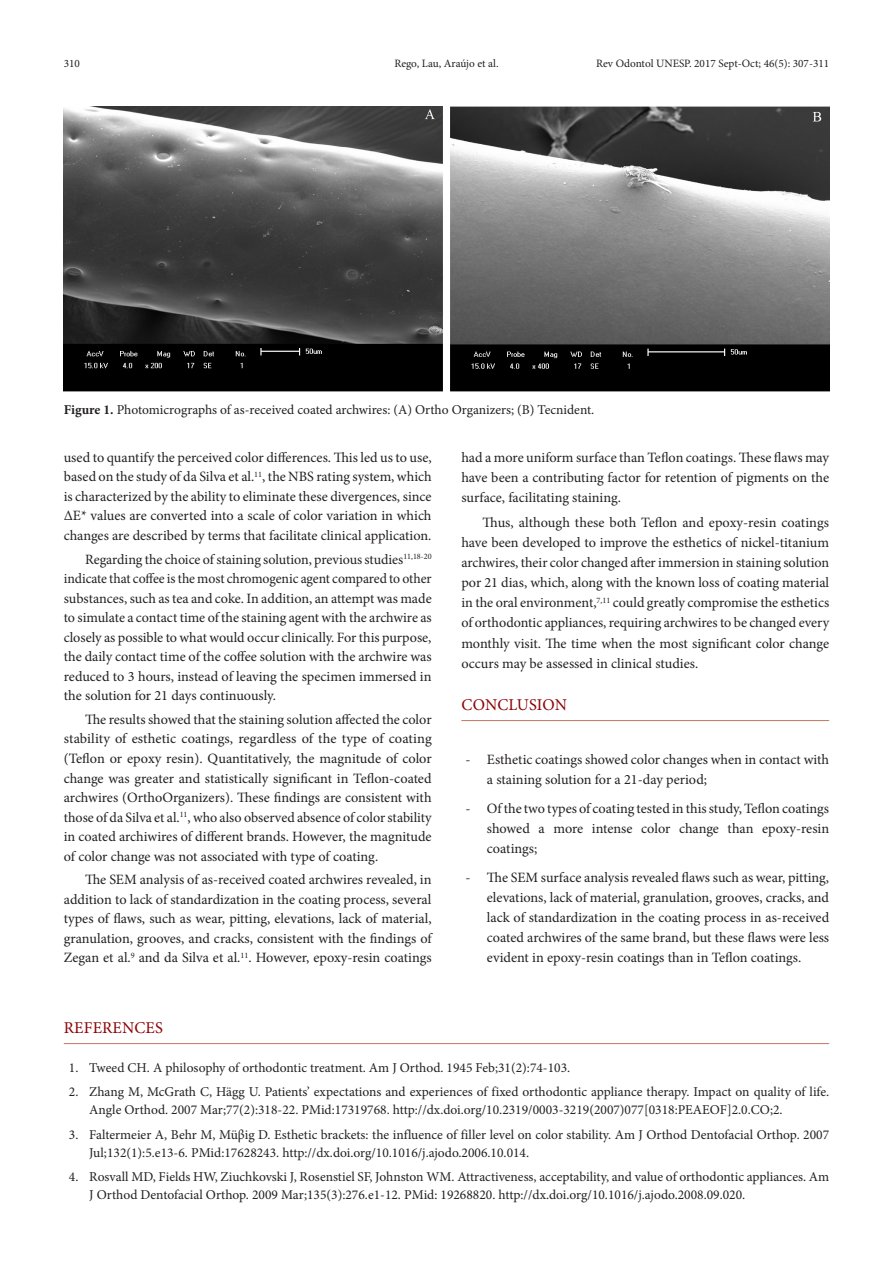
<style>
.page{position:relative;width:893px;height:1263px;background:#fff}
.page>*{position:absolute;margin:0;border:0;box-sizing:border-box;transform-origin:0 0}
.t1{font:16.5px "Minion Pro";letter-spacing:.01em;color:#8b0205}
.Paragraph{font:14.25px/19.5px "Minion Pro";color:#231f20;text-align:justify}
.BulletList1{font:14.25px/20.1px "Minion Pro";color:#231f20;text-align:justify}
.Reference{font:13.5px/18px "Minion Pro";color:#231f20}
.FigureCaption{font:13.5px "Minion Pro";color:#231f20}
.t2{font:11.25px "Minion Pro";color:#231f20}
.s1{font-weight:700}
</style>
<div class="page">
<hr style="left:461px;top:720px;width:368px;height:1px;background:#c27760">
<img style="left:64px;top:106px;width:765px;height:285px">
<hr style="left:64px;top:1043px;width:765px;height:1px;background:#c27760">
<p class="t2" style="left:64px;top:56px;width:18px">310</p>
<p class="t2" style="left:394px;top:56px;width:106px">Rego, Lau, Araújo et al.</p>
<p class="t2" style="left:596px;top:56px;width:235px">Rev Odontol UNESP. 2017 Sept-Oct; 46(5): 307-311</p>
<p class="FigureCaption" style="left:64px;top:400px;width:532px"><span class="s1">Figure 1.</span> Photomicrographs of as-received coated archwires: (A) Ortho Organizers; (B) Tecnident.</p>
<p class="Paragraph" style="left:64px;top:448px;width:369px">used to quantify the perceived color differences. This led us to use, based on the study of da Silva et al.<sup>11</sup>, the NBS rating system, which is characterized by the ability to eliminate these divergences, since ∆E* values are converted into a scale of color variation in which changes are described by terms that facilitate clinical application.</p>
<p class="Paragraph" style="left:64px;top:549px;width:369px;text-indent:21px">Regarding the choice of staining solution, previous studies<sup>11,18-20 </sup>indicate that coffee is the most chromogenic agent compared to other substances, such as tea and coke. In addition, an attempt was made to simulate a contact time of the staining agent with the archwire as closely as possible to what would occur clinically. For this purpose, the daily contact time of the coffee solution with the archwire was reduced to 3 hours, instead of leaving the specimen immersed in the solution for 21 days continuously.</p>
<p class="Paragraph" style="left:64px;top:710px;width:369px;text-indent:21px">The results showed that the staining solution affected the color stability of esthetic coatings, regardless of the type of coating (Teflon or epoxy resin). Quantitatively, the magnitude of color change was greater and statistically significant in Teflon-coated archwires (OrthoOrganizers). These findings are consistent with those of da Silva et al.<sup>11</sup>, who also observed absence of color stability in coated archiwires of different brands. However, the magnitude of color change was not associated with type of coating.</p>
<p class="Paragraph" style="left:64px;top:870px;width:369px;text-indent:21px">The SEM analysis of as-received coated archwires revealed, in addition to lack of standardization in the coating process, several types of flaws, such as wear, pitting, elevations, lack of material, granulation, grooves, and cracks, consistent with the findings of Zegan et al.<sup>9</sup> and da Silva et al.<sup>11</sup>. However, epoxy-resin coatings</p>
<p class="Paragraph" style="left:461px;top:447px;width:369px;line-height:20.1px">had a more uniform surface than Teflon coatings. These flaws may have been a contributing factor for retention of pigments on the surface, facilitating staining.</p>
<p class="Paragraph" style="left:461px;top:512px;width:369px;line-height:20.1px;text-indent:21px">Thus, although these both Teflon and epoxy-resin coatings have been developed to improve the esthetics of nickel-titanium archwires, their color changed after immersion in staining solution por 21 dias, which, along with the known loss of coating material in the oral environment,<sup>7,11</sup> could greatly compromise the esthetics of orthodontic appliances, requiring archwires to be changed every monthly visit. The time when the most significant color change occurs may be assessed in clinical studies.</p>
<p class="t1" style="left:461px;top:693px;width:107px">CONCLUSION</p>
<p class="BulletList1" style="left:487px;top:749px;width:344px;text-indent:-21px">- Esthetic coatings showed color changes when in contact with a staining solution for a 21-day period;</p>
<p class="BulletList1" style="left:487px;top:798px;width:344px;text-indent:-21px">- Of the two types of coating tested in this study, Teflon coatings showed a more intense color change than epoxy‑resin coatings;</p>
<p class="BulletList1" style="left:487px;top:867px;width:344px;text-indent:-21px">- The SEM surface analysis revealed flaws such as wear, pitting, elevations, lack of material, granulation, grooves, cracks, and lack of standardization in the coating process in as-received coated archwires of the same brand, but these flaws were less evident in epoxy-resin coatings than in Teflon coatings.</p>
<p class="t1" style="left:64px;top:1016px;width:101px">REFERENCES</p>
<p class="Reference" style="left:69px;top:1059px;width:503px">1. Tweed CH. A philosophy of orthodontic treatment. Am J Orthod. 1945 Feb;31(2):74-103.</p>
<p class="Reference" style="left:89px;top:1083px;width:741px;text-indent:-20px">2. Zhang M, McGrath C, Hägg U. Patients’ expectations and experiences of fixed orthodontic appliance therapy. Impact on quality of life.<br>Angle Orthod. 2007 Mar;77(2):318-22. PMid:17319768. http://dx.doi.org/10.2319/0003-3219(2007)077[0318:PEAEOF]2.0.CO;2.</p>
<p class="Reference" style="left:89px;top:1125px;width:741px;text-indent:-20px">3. Faltermeier A, Behr M, Müβig D. Esthetic brackets: the influence of filler level on color stability. Am J Orthod Dentofacial Orthop. 2007<br>Jul;132(1):5.e13-6. PMid:17628243. http://dx.doi.org/10.1016/j.ajodo.2006.10.014.</p>
<p class="Reference" style="left:89px;top:1168px;width:741px;text-indent:-20px">4. Rosvall MD, Fields HW, Ziuchkovski J, Rosenstiel SF, Johnston WM. Attractiveness, acceptability, and value of orthodontic appliances. Am<br>J Orthod Dentofacial Orthop. 2009 Mar;135(3):276.e1-12. PMid: 19268820. http://dx.doi.org/10.1016/j.ajodo.2008.09.020.</p>
</div>
